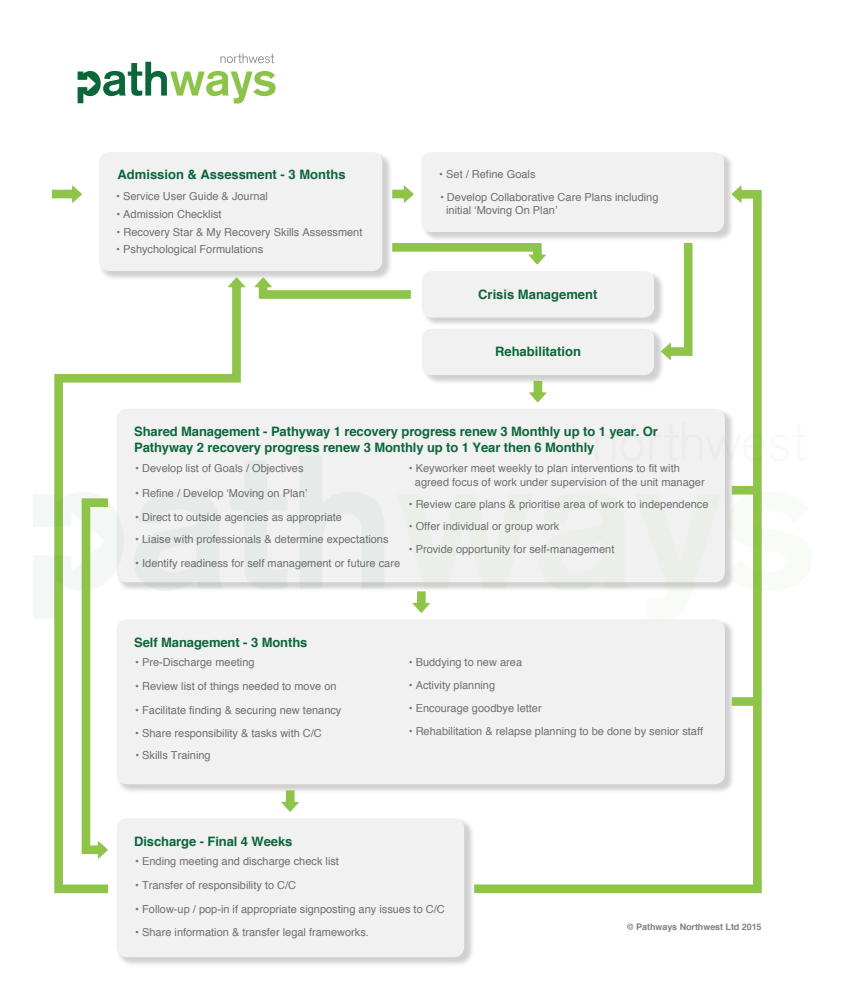
<style>
.page{position:relative;width:842px;height:997px;background:#fff}
.page>*{position:absolute;margin:0;border:0;box-sizing:border-box;transform-origin:0 0}
.t1{font:700 13px/15.6px "Helvetica";letter-spacing:-.005em;color:#0d663a}
.t2{font:700 13px "Helvetica";color:#0b663a}
.t3{font:11px/13.2px "Helvetica";color:#6d6f70}
.t4{font:700 9px "Helvetica";letter-spacing:-.005em;color:#808080}
</style>
<div class="page">
<img style="left:99px;top:154px;width:292px;height:125px">
<div style="left:99px;top:152px;width:283px;height:119px;background:#f1f1f2;border-radius:10px"></div>
<img style="left:425px;top:155px;width:306px;height:85px">
<div style="left:421px;top:152px;width:303px;height:80px;background:#f1f1f2;border-radius:10px"></div>
<div style="left:422px;top:271px;width:232px;height:47px;background:#f1f1f2;border-radius:10px"></div>
<svg style="left:78px;top:53px;width:198px;height:51px"></svg>
<div style="left:117px;top:409px;width:608px;height:173px;background:#f1f1f2;border-radius:10px"></div>
<div style="left:422px;top:329px;width:232px;height:46px;background:#f1f1f2;border-radius:10px"></div>
<div style="left:117px;top:619px;width:608px;height:165px;background:#f1f1f2;border-radius:10px"></div>
<img style="left:117px;top:821px;width:359px;height:144px">
<div style="left:117px;top:818px;width:347px;height:139px;background:#f1f1f2;border-radius:10px"></div>
<svg style="left:392px;top:185px;width:22px;height:18px"></svg>
<svg style="left:52px;top:185px;width:30px;height:18px"></svg>
<svg style="left:254px;top:277px;width:157px;height:22px"></svg>
<svg style="left:281px;top:790px;width:18px;height:22px"></svg>
<svg style="left:474px;top:185px;width:288px;height:708px"></svg>
<svg style="left:392px;top:243px;width:154px;height:21px"></svg>
<svg style="left:54px;top:277px;width:191px;height:616px"></svg>
<svg style="left:595px;top:423px;width:167px;height:38px"></svg>
<svg style="left:134px;top:492px;width:89px;height:99px"></svg>
<svg style="left:230px;top:460px;width:57px;height:130px"></svg>
<svg style="left:300px;top:456px;width:84px;height:133px"></svg>
<svg style="left:397px;top:494px;width:136px;height:119px"></svg>
<svg style="left:539px;top:492px;width:89px;height:99px"></svg>
<svg style="left:635px;top:492px;width:127px;height:128px"></svg>
<svg style="left:627px;top:923px;width:6px;height:7px"></svg>
<svg style="left:33px;top:492px;width:91px;height:367px"></svg>
<p class="t2" style="left:117px;top:163px;width:230px">Admission &amp; Assessment - 3 Months</p>
<p class="t3" style="left:116px;top:190px;width:153px">• Service User Guide &amp; Journal</p>
<p class="t3" style="left:116px;top:208px;width:107px">• Admission Checklist</p>
<p class="t3" style="left:117px;top:226px;width:247px">• Recovery Star &amp; My Recovery Skills Assessment</p>
<p class="t3" style="left:116px;top:243px;width:148px">• Pshychological Formulations</p>
<p class="t3" style="left:439px;top:168px;width:98px">• Set / Refine Goals</p>
<p class="t3" style="left:446px;top:191px;width:214px;text-indent:-6px">• Develop Collaborative Care Plans including initial ‘Moving On Plan’</p>
<p class="t2" style="left:478px;top:283px;width:121px">Crisis Management</p>
<p class="t2" style="left:495px;top:341px;width:87px">Rehabilitation</p>
<p class="t1" style="left:134px;top:424px;width:525px">Shared Management - Pathyway 1 recovery progress renew 3 Monthly up to 1 year. Or<br>Pathyway 2 recovery progress renew 3 Monthly up to 1 Year then 6 Monthly</p>
<p class="t3" style="left:135px;top:462px;width:170px">• Develop list of Goals / Objectives</p>
<p class="t3" style="left:135px;top:486px;width:173px">• Refine / Develop ‘Moving on Plan’</p>
<p class="t3" style="left:135px;top:510px;width:208px">• Direct to outside agencies as appropriate</p>
<p class="t3" style="left:135px;top:533px;width:255px">• Liaise with professionals &amp; determine expectations</p>
<p class="t3" style="left:135px;top:557px;width:266px">• Identify readiness for self management or future care</p>
<p class="t3" style="left:415px;top:462px;width:291px;text-indent:-6px">• Keyworker meet weekly to plan interventions to fit with agreed focus of work under supervision of the unit manager</p>
<p class="t3" style="left:409px;top:498px;width:301px">• Review care plans &amp; prioritise area of work to independence</p>
<p class="t3" style="left:409px;top:519px;width:152px">• Offer individual or group work</p>
<p class="t3" style="left:409px;top:543px;width:207px">• Provide opportunity for self-management</p>
<p class="t1" style="left:134px;top:634px;width:175px">Self Management - 3 Months</p>
<p class="t3" style="left:135px;top:656px;width:121px">• Pre-Discharge meeting</p>
<p class="t3" style="left:135px;top:680px;width:203px">• Review list of things needed to move on</p>
<p class="t3" style="left:135px;top:704px;width:208px">• Facilitate finding &amp; securing new tenancy</p>
<p class="t3" style="left:135px;top:727px;width:188px">• Share responsibility &amp; tasks with C/C</p>
<p class="t3" style="left:135px;top:749px;width:77px">• Skills Training</p>
<p class="t1" style="left:134px;top:833px;width:160px">Discharge - Final 4 Weeks</p>
<p class="t3" style="left:409px;top:656px;width:115px">• Buddying to new area</p>
<p class="t3" style="left:409px;top:679px;width:88px">• Activity planning</p>
<p class="t3" style="left:409px;top:702px;width:134px">• Encourage goodbye letter</p>
<p class="t3" style="left:409px;top:725px;width:296px">• Rehabilitation &amp; relapse planning to be done by senior staff</p>
<p class="t3" style="left:135px;top:855px;width:205px">• Ending meeting and discharge check list</p>
<p class="t3" style="left:135px;top:879px;width:162px">• Transfer of responsibility to C/C</p>
<p class="t3" style="left:135px;top:903px;width:311px">• Follow-up / pop-in if appropriate signposting any issues to C/C</p>
<p class="t3" style="left:135px;top:926px;width:235px">• Share information &amp; transfer legal frameworks.</p>
<p class="t4" style="left:636px;top:919px;width:127px">Pathways Northwest Ltd 2015</p>
</div>
